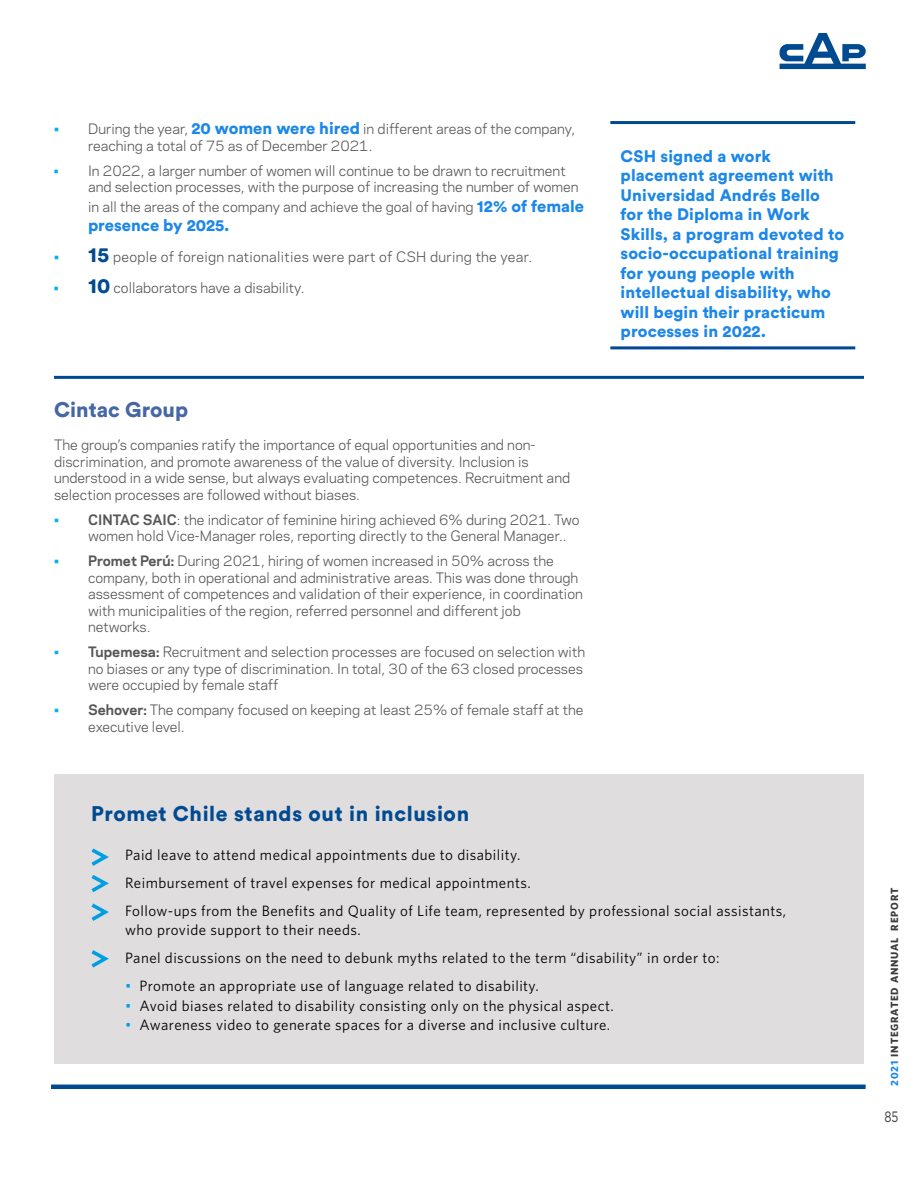
<style>
.page{position:relative;width:918px;height:1188px;background:#fff}
.page>*{position:absolute;margin:0;border:0;box-sizing:border-box;transform-origin:0 0}
.t1{font:900 21px "Circular Std";letter-spacing:.03em;color:#014a91}
.t2{font:900 21px "Circular Std";color:#4666a5}
.t3{font:900 16.5px/19.5px "Circular Std";letter-spacing:.01em;color:#1c87e8}
.t4{font:15px/28px "Whitney";letter-spacing:.03em;color:#000}
.t5{font:15px "Gotham HTF";color:#3c3c3b;scale:.75 1}
.t6{font:13.5px/16.5px "Galaxie Polaris";color:#575756}
.t7{font:13.5px "Galaxie Polaris";letter-spacing:.02em;color:#575756}
.t8{font:700 10.5px "Whitney";letter-spacing:.08em;color:#3c3c3b}
.s1{color:#00b1eb}
.s2{font-family:"Circular Std";font-weight:900;font-size:16.5px;color:#1c87e8}
.s3{font-family:"Circular Std";font-weight:900;font-size:21px;color:#014a91}
.s4{font-weight:700}
.s5{color:#009fe3}
.s6{color:#1c87e8}
</style>
<div class="page">
<svg style="left:780px;top:33px;width:86px;height:36px"></svg>
<div style="left:54px;top:774px;width:810px;height:290px;background:#dfddde"></div>
<hr style="left:610px;top:121px;width:245px;height:3px;background:#004992">
<hr style="left:610px;top:346px;width:245px;height:3px;background:#004992">
<svg style="left:91px;top:848px;width:18px;height:73px"></svg>
<svg style="left:91px;top:950px;width:18px;height:18px"></svg>
<hr style="left:54px;top:376px;width:810px;height:3px;background:#014a91">
<hr style="left:51px;top:1085px;width:815px;height:4px;background:#014a91">
<p class="t6" style="left:88px;top:120px;width:489px;text-indent:-34px"><span class="s1">•</span> During the year, <span class="s2">20 women were hired</span> in different areas of the company, reaching a total of 75 as of December 2021.</p>
<p class="t6" style="left:88px;top:161px;width:492px;text-indent:-34px"><span class="s1">•</span> In 2022, a larger number of women will continue to be drawn to recruitment and selection processes, with the purpose of increasing the number of women</p>
<p class="t6" style="left:88px;top:197px;width:498px">in all the areas of the company and achieve the goal of having <span class="s2">12% of female</span></p>
<p class="t3" style="left:88px;top:215px;width:143px">presence by 2025.</p>
<p class="t7" style="left:54px;top:247px;width:480px"><span class="s1">•</span> <span class="s3">15</span> people of foreign nationalities were part of CSH during the year.</p>
<p class="t6" style="left:54px;top:279px;width:252px"><span class="s1">•</span> <span class="s3">10</span> collaborators have a disability.</p>
<h1 class="t2" style="left:54px;top:396px;width:136px">Cintac Group</h1>
<p class="t6" style="left:54px;top:436px;width:518px">The group’s companies ratify the importance of equal opportunities and non&shy;discrimination, and promote awareness of the value of diversity. Inclusion is understood in a wide sense, but always evaluating competences. Recruitment and selection processes are followed without biases.</p>
<p class="t6" style="left:88px;top:511px;width:493px;text-indent:-34px"><span class="s1">•</span> <span class="s4">CINTAC SAIC</span>: the indicator of feminine hiring achieved 6% during 2021. Two women hold Vice-Manager roles, reporting directly to the General Manager..</p>
<p class="t6" style="left:88px;top:552px;width:496px;text-indent:-34px"><span class="s1">•</span> <span class="s4">Promet Perú:</span> During 2021, hiring of women increased in 50% across the company, both in operational and administrative areas. This was done through assessment of competences and validation of their experience, in coordination with municipalities of the region, referred personnel and different job networks.</p>
<p class="t6" style="left:88px;top:643px;width:499px;text-indent:-34px"><span class="s1">•</span> <span class="s4">Tupemesa:</span> Recruitment and selection processes are focused on selection with no biases or any type of discrimination. In total, 30 of the 63 closed processes were occupied by female staff</p>
<p class="t6" style="left:88px;top:701px;width:497px;text-indent:-34px"><span class="s1">•</span> <span class="s4">Sehover:</span> The company focused on keeping at least 25% of female staff at the executive level.</p>
<p class="t3" style="left:621px;top:146px;width:225px">CSH signed a work placement agreement with<br>Universidad Andrés Bello for the Diploma in Work<br>Skills, a program devoted to socio-occupational training for young people with intellectual disability, who will begin their practicum processes in 2022.</p>
<h1 class="t1" style="left:91px;top:799px;width:379px">Promet Chile stands out in inclusion</h1>
<p class="t4" style="left:125px;top:840px;width:663px">Paid leave to attend medical appointments due to disability.<br>Reimbursement of travel expenses for medical appointments.<br>Follow-ups from the Benefits and Quality of Life team, represented by professional social assistants,</p>
<p class="t4" style="left:125px;top:916px;width:596px">who provide support to their needs.<br>Panel discussions on the need to debunk myths related to the term “disability” in order to:</p>
<p class="t4" style="left:125px;top:972px;width:415px"><span class="s5">•</span> Promote an appropriate use of language related to disability.</p>
<p class="t4" style="left:125px;top:991px;width:490px"><span class="s5">•</span> Avoid biases related to disability consisting only on the physical aspect.</p>
<p class="t4" style="left:125px;top:1011px;width:486px"><span class="s5">•</span> Awareness video to generate spaces for a diverse and inclusive culture.</p>
<p class="t8" style="left:888px;top:1086px;width:199px;rotate:-90deg"><span class="s6">2021</span> INTEGRATED ANNUAL REPORT</p>
<p class="t5" style="left:884px;top:1109px;width:20px">85</p>
</div>
